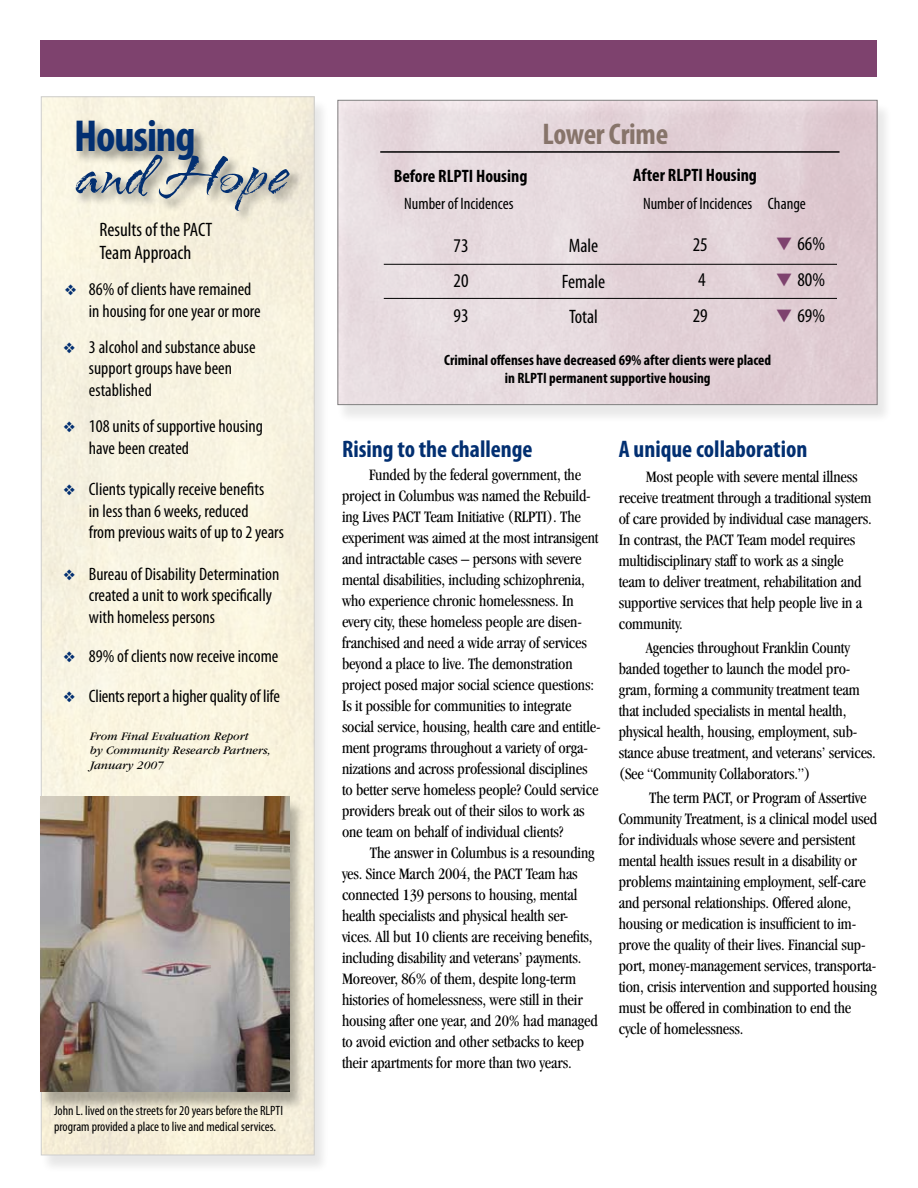
<style>
.page{position:relative;width:918px;height:1188px;background:#fff}
.page>*{position:absolute;margin:0;border:0;box-sizing:border-box;transform-origin:0 0}
.t1{font:66px "Arid ITC";letter-spacing:-.01em;color:#022f71}
.t2{font:700 condensed 45px "Myriad Pro";letter-spacing:-.025em;color:#022f71}
.t3{font:700 condensed 30px "Myriad Pro";letter-spacing:-.01em;color:#87746a}
.t4{font:700 condensed 24px "Myriad Pro";color:#022f71}
.t5{font:condensed 19.5px/35.4px "Myriad Pro";color:#000;text-align:justify}
.t6{font:condensed 18px/21.6px "Myriad Pro";color:#000}
.t7{font:700 condensed 18px "Myriad Pro";color:#000}
.t8{font:condensed 16.5px/21px "Garamond";letter-spacing:-.01em;color:#000}
.t9{font:condensed 16.5px "Myriad Pro";color:#000}
.t10{font:700 condensed 15px/18px "Myriad Pro";color:#000;text-align:center}
.t11{font:condensed 13.5px/16.2px "Myriad Pro";color:#000}
.t12{font:italic 12px/14.4px "Garamond";color:#000}
.s1{color:#022f71}
.s2{color:#7e426e}
</style>
<div class="page">
<div style="left:39px;top:98px;width:292px;height:1077px;background:#000;opacity:.5"></div>
<div style="left:43px;top:98px;width:270px;height:1055px;background:#f8f3e0"></div>
<div style="left:39px;top:798px;width:268px;height:313px;background:#000;opacity:.3"></div>
<img style="left:40px;top:796px;width:249px;height:296px">
<div style="left:40px;top:40px;width:838px;height:37px;background:#7e426e"></div>
<div style="left:73px;top:118px;width:231px;height:107px;background:#000;opacity:.5"></div>
<div style="left:336px;top:101px;width:558px;height:323px;background:#000;opacity:.31"></div>
<img style="left:339px;top:102px;width:537px;height:301px">
<hr style="left:380px;top:151px;width:460px;height:2px;background:#000">
<hr style="left:384px;top:264px;width:453px;height:1px;background:#000">
<hr style="left:384px;top:298px;width:453px;height:1px;background:#000">
<h2 class="t2" style="left:74px;top:108px;width:123px">Housing</h2>
<h1 class="t1" style="left:74px;top:140px;width:215px">and Hope</h1>
<p class="t5" style="left:99px;top:217px;width:114px;line-height:23.4px">Results of the PACT<br>Team Approach</p>
<p class="t6" style="left:89px;top:278px;width:173px;text-indent:-24px"><span class="s1">❖</span> 86% of clients have remained in housing for one year or more</p>
<p class="t6" style="left:89px;top:336px;width:168px;text-indent:-26px"><span class="s1">❖</span> 3 alcohol and substance abuse support groups have been established</p>
<p class="t6" style="left:89px;top:415px;width:175px;text-indent:-26px"><span class="s1">❖</span> 108 units of supportive housing have been created</p>
<p class="t6" style="left:89px;top:478px;width:196px;text-indent:-26px"><span class="s1">❖</span> Clients typically receive benefits<br>in less than 6 weeks, reduced<br>from previous waits of up to 2 years</p>
<p class="t6" style="left:89px;top:563px;width:192px;text-indent:-25px"><span class="s1">❖</span> Bureau of Disability Determination created a unit to work specifically with homeless persons</p>
<p class="t6" style="left:63px;top:646px;width:217px"><span class="s1">❖</span> 89% of clients now receive income</p>
<p class="t6" style="left:63px;top:685px;width:218px"><span class="s1">❖</span> Clients report a higher quality of life</p>
<p class="t12" style="left:90px;top:729px;width:182px">From Final Evaluation Report<br>by Community Research Partners,<br>January 2007</p>
<p class="t11" style="left:54px;top:1102px;width:231px">John L. lived on the streets for 20 years before the RLPTI program provided a place to live and medical services.</p>
<h3 class="t3" style="left:543px;top:115px;width:127px">Lower Crime</h3>
<p class="t7" style="left:633px;top:164px;width:125px">After RLPTI Housing</p>
<p class="t7" style="left:394px;top:164px;width:135px">Before RLPTI Housing</p>
<p class="t9" style="left:404px;top:193px;width:111px">Number of Incidences</p>
<p class="t9" style="left:643px;top:193px;width:164px">Number of Incidences Change</p>
<p class="t5" style="left:562px;top:227px;width:45px;text-align:center">Male<br>Female<br>Total</p>
<p class="t5" style="left:454px;top:227px;width:17px">73<br>20<br>93</p>
<p class="t5" style="left:693px;top:227px;width:17px">25<br>4<br>29</p>
<p class="t5" style="left:776px;top:226px;width:50px"><span class="s2">▼</span> 66%</p>
<p class="t5" style="left:776px;top:262px;width:50px"><span class="s2">▼</span> 80%</p>
<p class="t5" style="left:776px;top:298px;width:50px"><span class="s2">▼</span> 69%</p>
<p class="t10" style="left:444px;top:351px;width:329px">Criminal offenses have decreased 69% after clients were placed in RLPTI permanent supportive housing</p>
<h3 class="t4" style="left:342px;top:434px;width:192px">Rising to the challenge</h3>
<p class="t8" style="left:342px;top:464px;width:260px;text-indent:27px">Funded by the federal government, the project in Columbus was named the Rebuild&shy;ing Lives PACT Team Initiative (RLPTI). The experiment was aimed at the most intransigent and intractable cases – persons with severe mental disabilities, including schizophrenia, who experience chronic homelessness. In every city, these homeless people are disen&shy;franchised and need a wide array of services beyond a place to live. The demonstration project posed major social science questions:<br>Is it possible for communities to integrate social service, housing, health care and entitle&shy;ment programs throughout a variety of orga&shy;nizations and across professional disciplines to better serve homeless people? Could service providers break out of their silos to work as one team on behalf of individual clients?</p>
<p class="t8" style="left:342px;top:842px;width:257px;text-indent:28px">The answer in Columbus is a resounding yes. Since March 2004, the PACT Team has connected 139 persons to housing, mental health specialists and physical health ser&shy;vices. All but 10 clients are receiving benefits, including disability and veterans’ payments.<br>Moreover, 86% of them, despite long-term histories of homelessness, were still in their housing after one year, and 20% had managed to avoid eviction and other setbacks to keep their apartments for more than two years.</p>
<h3 class="t4" style="left:619px;top:434px;width:190px">A unique collaboration</h3>
<p class="t8" style="left:619px;top:466px;width:254px;text-indent:27px">Most people with severe mental illness receive treatment through a traditional system of care provided by individual case managers.<br>In contrast, the PACT Team model requires multidisciplinary staff to work as a single team to deliver treatment, rehabilitation and supportive services that help people live in a community.</p>
<p class="t8" style="left:619px;top:637px;width:259px;text-indent:27px">Agencies throughout Franklin County banded together to launch the model pro&shy;gram, forming a community treatment team that included specialists in mental health, physical health, housing, employment, sub&shy;stance abuse treatment, and veterans’ services. (See “Community Collaborators.”)</p>
<p class="t8" style="left:619px;top:787px;width:260px;text-indent:30px">The term PACT, or Program of Assertive Community Treatment, is a clinical model used for individuals whose severe and persistent mental health issues result in a disability or problems maintaining employment, self-care and personal relationships. Offered alone, housing or medication is insufficient to im&shy;prove the quality of their lives. Financial sup&shy;port, money-management services, transporta&shy;tion, crisis intervention and supported housing must be offered in combination to end the cycle of homelessness.</p>
</div>
